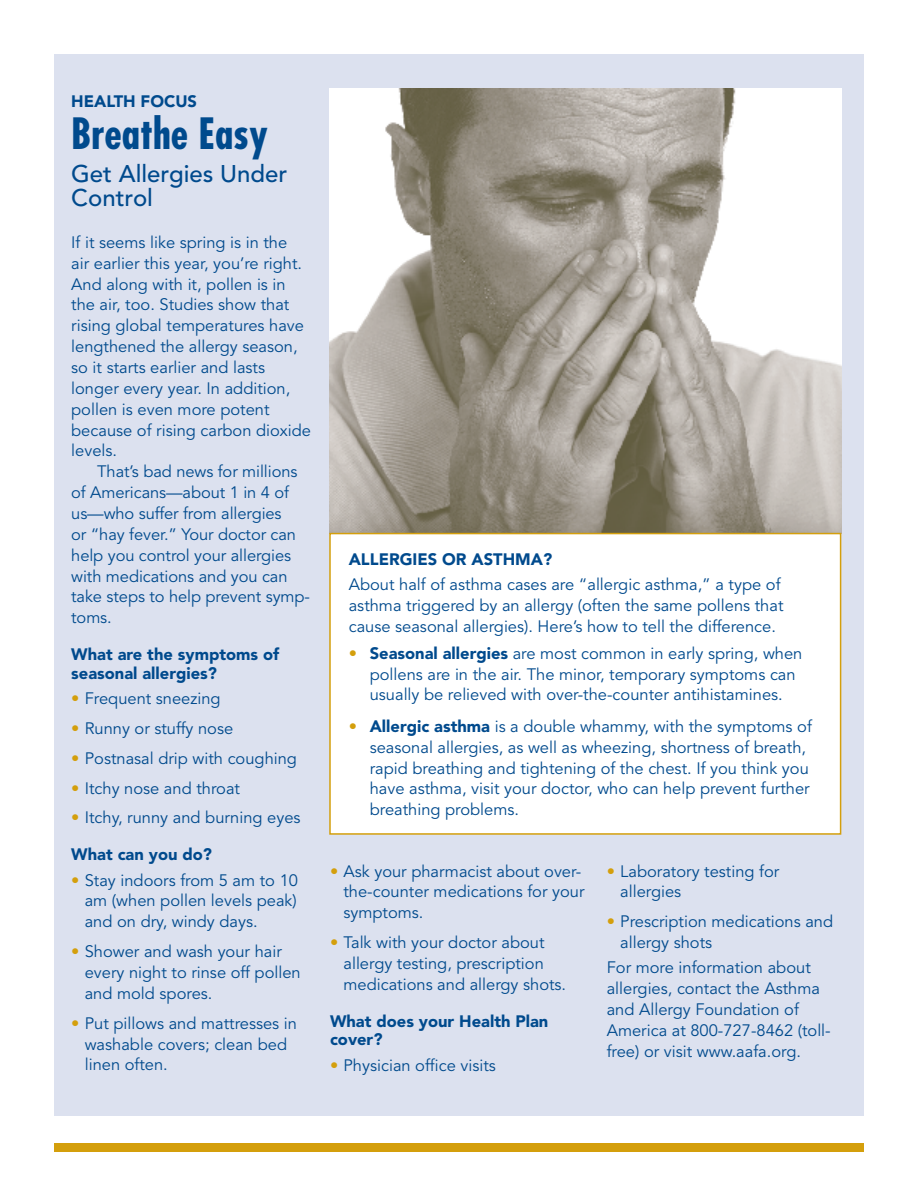
<style>
.page{position:relative;width:918px;height:1188px;background:#fff}
.page>*{position:absolute;margin:0;border:0;box-sizing:border-box;transform-origin:0 0}
.head_1{font:700 condensed 42px "Futura";color:#004a8d}
.head_2{font:500 24px/24px "Avenir";color:#004a8d}
.text_1-first{font:16.5px/20.9px "Avenir";color:#004a8d}
.text_1-indented{font:16.5px/20.9px "Avenir";letter-spacing:-.005em;color:#004a8d}
.Subhead_1_Main{font:900 16.5px/18.8px "Avenir";color:#004a8d}
.Subhead_2_CAPS{font:900 16.5px "Avenir";color:#004a8d}
.s1{font-weight:900;color:#d49f0c}
.s2{font-weight:900}
</style>
<div class="page">
<div style="left:54px;top:54px;width:810px;height:1062px;background:#dce1ef"></div>
<img style="left:329px;top:88px;width:512px;height:445px">
<div style="left:54px;top:1143px;width:810px;height:9px;background:#d49f0c"></div>
<div style="left:330px;top:534px;width:511px;height:300px;background:#fff"></div>
<div style="left:329px;top:533px;width:512px;height:302px;border:2px solid #d49f0c"></div>
<p class="Subhead_2_CAPS" style="left:71px;top:91px;width:127px">HEALTH FOCUS</p>
<p class="head_1" style="left:71px;top:107px;width:198px">Breathe Easy</p>
<p class="head_2" style="left:71px;top:163px;width:217px">Get Allergies Under<br>Control</p>
<p class="text_1-first" style="left:71px;top:232px;width:241px">If it seems like spring is in the<br>air earlier this year, you’re right.<br>And along with it, pollen is in the air, too. Studies show that rising global temperatures have lengthened the allergy season, so it starts earlier and lasts longer every year. In addition, pollen is even more potent because of rising carbon dioxide levels.</p>
<p class="text_1-indented" style="left:71px;top:462px;width:240px;text-indent:26px">That’s bad news for millions of Americans—about 1 in 4 of us—who suffer from allergies<br>or “hay fever.” Your doctor can help you control your allergies with medications and you can take steps to help prevent symp&shy;toms.</p>
<p class="Subhead_1_Main" style="left:71px;top:645px;width:209px">What are the symptoms of seasonal allergies?</p>
<p class="text_1-first" style="left:71px;top:688px;width:151px"><span class="s1">•</span> Frequent sneezing</p>
<p class="text_1-first" style="left:71px;top:718px;width:164px"><span class="s1">•</span> Runny or stuffy nose</p>
<p class="text_1-first" style="left:71px;top:748px;width:227px"><span class="s1">•</span> Postnasal drip with coughing</p>
<p class="text_1-first" style="left:71px;top:778px;width:170px"><span class="s1">•</span> Itchy nose and throat</p>
<p class="text_1-first" style="left:71px;top:808px;width:231px"><span class="s1">•</span> Itchy, runny and burning eyes</p>
<p class="Subhead_1_Main" style="left:71px;top:845px;width:142px">What can you do?</p>
<p class="text_1-first" style="left:85px;top:870px;width:215px;text-align:justify;text-indent:-14px"><span class="s1">•</span> Stay indoors from 5 am to 10 am (when pollen levels peak) and on dry, windy days.</p>
<p class="text_1-first" style="left:85px;top:941px;width:218px;text-indent:-14px"><span class="s1">•</span> Shower and wash your hair every night to rinse off pollen and mold spores.</p>
<p class="text_1-first" style="left:85px;top:1013px;width:214px;text-indent:-14px"><span class="s1">•</span> Put pillows and mattresses in washable covers; clean bed linen often.</p>
<p class="Subhead_2_CAPS" style="left:349px;top:549px;width:205px">ALLERGIES OR ASTHMA?</p>
<p class="text_1-first" style="left:349px;top:575px;width:436px">About half of asthma cases are “allergic asthma,” a type of asthma triggered by an allergy (often the same pollens that cause seasonal allergies). Here’s how to tell the difference.</p>
<p class="text_1-first" style="left:370px;top:643px;width:434px;text-indent:-21px"><span class="s1">•</span> <span class="s2">Seasonal allergies</span> are most common in early spring, when pollens are in the air. The minor, temporary symptoms can usually be relieved with over-the-counter antihistamines.</p>
<p class="text_1-first" style="left:370px;top:716px;width:444px;text-indent:-21px"><span class="s1">•</span> <span class="s2">Allergic asthma</span> is a double whammy, with the symptoms of seasonal allergies, as well as wheezing, shortness of breath, rapid breathing and tightening of the chest. If you think you have asthma, visit your doctor, who can help prevent further breathing problems.</p>
<p class="text_1-first" style="left:344px;top:861px;width:243px;text-indent:-14px"><span class="s1">•</span> Ask your pharmacist about over&shy;the-counter medications for your symptoms.</p>
<p class="text_1-first" style="left:344px;top:932px;width:224px;text-indent:-14px"><span class="s1">•</span> Talk with your doctor about allergy testing, prescription medications and allergy shots.</p>
<p class="Subhead_1_Main" style="left:330px;top:1011px;width:220px">What does your Health Plan cover?</p>
<p class="text_1-first" style="left:330px;top:1055px;width:167px"><span class="s1">•</span> Physician office visits</p>
<p class="text_1-first" style="left:620px;top:861px;width:161px;text-indent:-14px"><span class="s1">•</span> Laboratory testing for allergies</p>
<p class="text_1-first" style="left:620px;top:912px;width:214px;text-indent:-14px"><span class="s1">•</span> Prescription medications and allergy shots</p>
<p class="text_1-first" style="left:607px;top:958px;width:226px">For more information about allergies, contact the Asthma and Allergy Foundation of<br>America at 800-727-8462 (toll&shy;free) or visit www.aafa.org.</p>
</div>
